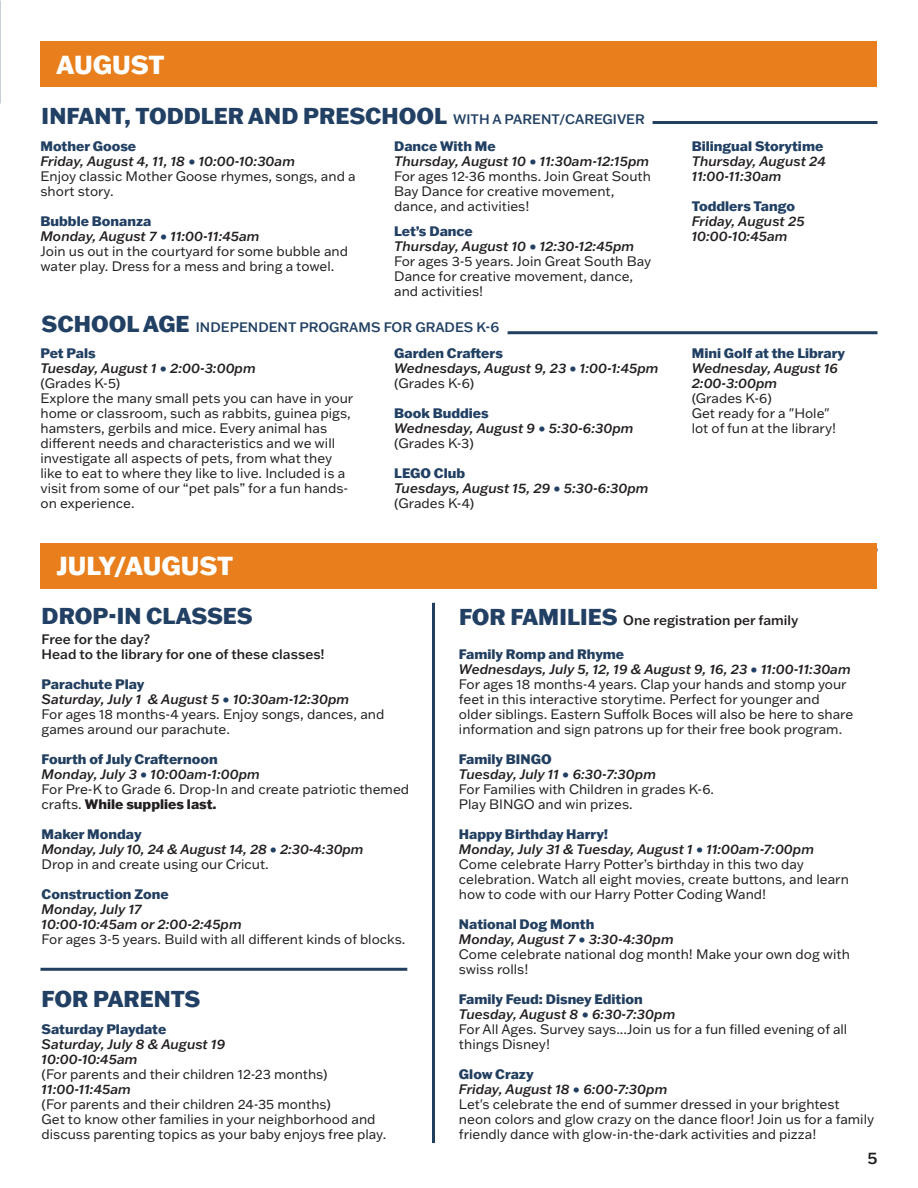
<style>
.page{position:relative;width:918px;height:1188px;background:#fff}
.page>*{position:absolute;margin:0;border:0;box-sizing:border-box;transform-origin:0 0}
.t1{font:800 25.5px "Franklin Gothic ATF";color:#fff}
.t2{font:800 22.5px "Franklin Gothic ATF";color:#214063}
.t3{font:500 16.5px "Franklin Gothic ATF";color:#231f20}
.t4{font:13.5px/15px "Franklin Gothic ATF";color:#231f20}
.t5{font:italic 500 13.5px/15px "Franklin Gothic ATF";color:#231f20}
.t6{font:500 13.5px/15px "Franklin Gothic ATF";color:#231f20}
.t7{font:800 13.5px "Franklin Gothic ATF";color:#214063}
.t8{font:500 13.5px "Franklin Gothic ATF";color:#214063}
.t9{font:800 13.5px "Franklin Gothic ATF";color:#223f60}
.s1{font-weight:500;font-size:13.5px}
.s2{font-weight:800;color:#214063}
.s3{font-weight:500;font-style:italic}
.s4{font-weight:500;font-style:italic;color:#214063}
.s5{font-weight:800;font-size:22.5px}
.s6{font-weight:800;font-style:normal;color:#214063}
.s7{color:#214063}
.s8{font-weight:400;font-style:normal}
.s9{font-weight:800;color:#223f60}
.s10{font-weight:800}
.s11{font-weight:800;font-style:normal;color:#223f60}
.s12{font-weight:800;font-size:22.5px;color:#214063}
</style>
<div class="page">
<hr style="left:653px;top:121px;width:225px;height:3px;background:#223f60">
<hr style="left:508px;top:331px;width:370px;height:3px;background:#223f60">
<hr style="left:40px;top:968px;width:367px;height:3px;background:#223f60">
<hr style="left:432px;top:603px;width:3px;height:540px;background:#223f60">
<div style="left:40px;top:41px;width:838px;height:46px;background:#e87f1c"></div>
<div style="left:40px;top:543px;width:838px;height:45px;background:#e87f1c"></div>
<h1 class="t1" style="left:57px;top:47px;width:109px">AUGUST</h1>
<h2 class="t2" style="left:42px;top:100px;width:605px">INFANT, TODDLER AND PRESCHOOL <span class="s1">WITH A PARENT/CAREGIVER</span></h2>
<p class="t4" style="left:40px;top:138px;width:317px"><span class="s2">Mother Goose<br></span><span class="s3">Friday, August 4, 11, 18</span> <span class="s4">•</span> <span class="s3">10:00-10:30am<br></span>Enjoy classic Mother Goose rhymes, songs, and a short story.</p>
<p class="t4" style="left:40px;top:213px;width:309px"><span class="s2">Bubble Bonanza<br></span><span class="s3">Monday, August 7</span> <span class="s4">•</span> <span class="s3">11:00-11:45am<br></span>Join us out in the courtyard for some bubble and water play. Dress for a mess and bring a towel.</p>
<p class="t4" style="left:394px;top:138px;width:258px"><span class="s2">Dance With Me<br></span><span class="s3">Thursday, August 10</span> <span class="s4">•</span> <span class="s3">11:30am-12:15pm<br></span>For ages 12-36 months. Join Great South<br>Bay Dance for creative movement, dance, and activities!</p>
<p class="t4" style="left:394px;top:224px;width:259px"><span class="s2">Let’s Dance<br></span><span class="s3">Thursday, August 10</span> <span class="s4">•</span> <span class="s3">12:30-12:45pm<br></span>For ages 3-5 years. Join Great South Bay<br>Dance for creative movement, dance, and activities!</p>
<p class="t8" style="left:42px;top:318px;width:459px"><span class="s5">SCHOOL AGE</span> INDEPENDENT PROGRAMS FOR GRADES K-6</p>
<p class="t4" style="left:40px;top:345px;width:314px"><span class="s2">Pet Pals<br></span><span class="s3">Tuesday, August 1</span> <span class="s4">•</span> <span class="s3">2:00-3:00pm<br></span>(Grades K-5)<br>Explore the many small pets you can have in your home or classroom, such as rabbits, guinea pigs, hamsters, gerbils and mice. Every animal has different needs and characteristics and we will investigate all aspects of pets, from what they like to eat to where they like to live. Included is a visit from some of our “pet pals” for a fun hands&shy;on experience.</p>
<p class="t5" style="left:394px;top:345px;width:266px"><span class="s6">Garden Crafters<br></span>Wednesdays, August 9, 23 <span class="s7">•</span> 1:00-1:45pm <span class="s8">(Grades K-6)</span></p>
<p class="t5" style="left:394px;top:405px;width:241px"><span class="s6">Book Buddies<br></span>Wednesday, August 9 <span class="s7">•</span> 5:30-6:30pm <span class="s8">(Grades K-3)</span></p>
<p class="t5" style="left:394px;top:465px;width:256px"><span class="s6">LEGO Club<br></span>Tuesdays, August 15, 29 <span class="s7">•</span> 5:30-6:30pm <span class="s8">(Grades K-4)</span></p>
<h1 class="t1" style="left:57px;top:549px;width:178px">JULY/AUGUST</h1>
<p class="t7" style="left:692px;top:137px;width:133px">Bilingual Storytime</p>
<p class="t5" style="left:692px;top:153px;width:136px">Thursday, August 24<br>11:00-11:30am</p>
<p class="t7" style="left:692px;top:197px;width:105px">Toddlers Tango</p>
<p class="t5" style="left:692px;top:213px;width:114px">Friday, August 25<br>10:00-10:45am</p>
<p class="t7" style="left:692px;top:344px;width:155px">Mini Golf at the Library</p>
<p class="t5" style="left:692px;top:360px;width:148px">Wednesday, August 16<br>2:00-3:00pm</p>
<p class="t4" style="left:692px;top:390px;width:146px">(Grades K-6)<br>Get ready for a "Hole" lot of fun at the library!</p>
<h2 class="t2" style="left:42px;top:601px;width:213px">DROP-IN CLASSES</h2>
<p class="t6" style="left:42px;top:631px;width:285px">Free for the day?<br>Head to the library for one of these classes!</p>
<p class="t4" style="left:42px;top:677px;width:344px"><span class="s9">Parachute Play<br></span><span class="s3">Saturday, July 1 &amp; August 5</span> <span class="s4">•</span> <span class="s3">10:30am-12:30pm<br></span>For ages 18 months-4 years. Enjoy songs, dances, and games around our parachute.</p>
<p class="t4" style="left:42px;top:751px;width:369px"><span class="s9">Fourth of July Crafternoon<br></span><span class="s3">Monday, July 3</span> <span class="s4">•</span> <span class="s3">10:00am-1:00pm<br></span>For Pre-K to Grade 6. Drop-In and create patriotic themed crafts. <span class="s10">While supplies last.</span></p>
<p class="t5" style="left:42px;top:826px;width:323px"><span class="s11">Maker Monday<br></span>Monday, July 10, 24 &amp; August 14, 28 <span class="s7">•</span> 2:30-4:30pm<br><span class="s8">Drop in and create using our Cricut.</span></p>
<p class="t9" style="left:42px;top:885px;width:129px">Construction Zone</p>
<p class="t5" style="left:42px;top:901px;width:202px">Monday, July 17<br>10:00-10:45am or 2:00-2:45pm</p>
<p class="t4" style="left:42px;top:931px;width:365px">For ages 3-5 years. Build with all different kinds of blocks.</p>
<h2 class="t2" style="left:42px;top:983px;width:160px">FOR PARENTS</h2>
<p class="t9" style="left:42px;top:1020px;width:126px">Saturday Playdate</p>
<p class="t5" style="left:42px;top:1036px;width:185px">Saturday, July 8 &amp; August 19<br>10:00-10:45am</p>
<p class="t4" style="left:42px;top:1066px;width:287px">(For parents and their children 12-23 months)</p>
<p class="t5" style="left:42px;top:1081px;width:91px">11:00-11:45am</p>
<p class="t4" style="left:42px;top:1096px;width:346px">(For parents and their children 24-35 months)<br>Get to know other families in your neighborhood and discuss parenting topics as your baby enjoys free play.</p>
<p class="t6" style="left:459px;top:612px;width:341px"><span class="s12">FOR FAMILIES</span> One registration per family</p>
<p class="t4" style="left:459px;top:646px;width:396px"><span class="s9">Family Romp and Rhyme<br></span><span class="s3">Wednesdays, July 5, 12, 19 &amp; August 9, 16, 23</span> <span class="s4">•</span> <span class="s3">11:00-11:30am </span>For ages 18 months-4 years. Clap your hands and stomp your feet in this interactive storytime. Perfect for younger and older siblings. Eastern Suffolk Boces will also be here to share information and sign patrons up for their free book program.</p>
<p class="t4" style="left:459px;top:751px;width:257px"><span class="s9">Family BINGO<br></span><span class="s3">Tuesday, July 11</span> <span class="s4">•</span> <span class="s3">6:30-7:30pm<br></span>For Families with Children in grades K-6.<br>Play BINGO and win prizes.</p>
<p class="t4" style="left:459px;top:826px;width:391px"><span class="s9">Happy Birthday Harry!<br></span><span class="s3">Monday, July 31 &amp; Tuesday, August 1</span> <span class="s4">•</span> <span class="s3">11:00am-7:00pm </span>Come celebrate Harry Potter’s birthday in this two day celebration. Watch all eight movies, create buttons, and learn how to code with our Harry Potter Coding Wand!</p>
<p class="t4" style="left:459px;top:916px;width:393px"><span class="s9">National Dog Month<br></span><span class="s3">Monday, August 7</span> <span class="s4">•</span> <span class="s3">3:30-4:30pm<br></span>Come celebrate national dog month! Make your own dog with swiss rolls!</p>
<p class="t4" style="left:459px;top:991px;width:390px"><span class="s9">Family Feud: Disney Edition<br></span><span class="s3">Tuesday, August 8</span> <span class="s4">•</span> <span class="s3">6:30-7:30pm<br></span>For All Ages. Survey says...Join us for a fun filled evening of all things Disney!</p>
<p class="t4" style="left:459px;top:1066px;width:417px"><span class="s9">Glow Crazy<br></span><span class="s3">Friday, August 18</span> <span class="s4">•</span> <span class="s3">6:00-7:30pm<br></span>Let's celebrate the end of summer dressed in your brightest neon colors and glow crazy on the dance floor! Join us for a family friendly dance with glow-in-the-dark activities and pizza!</p>
<p class="t3" style="left:867px;top:1147px;width:12px">5</p>
</div>
